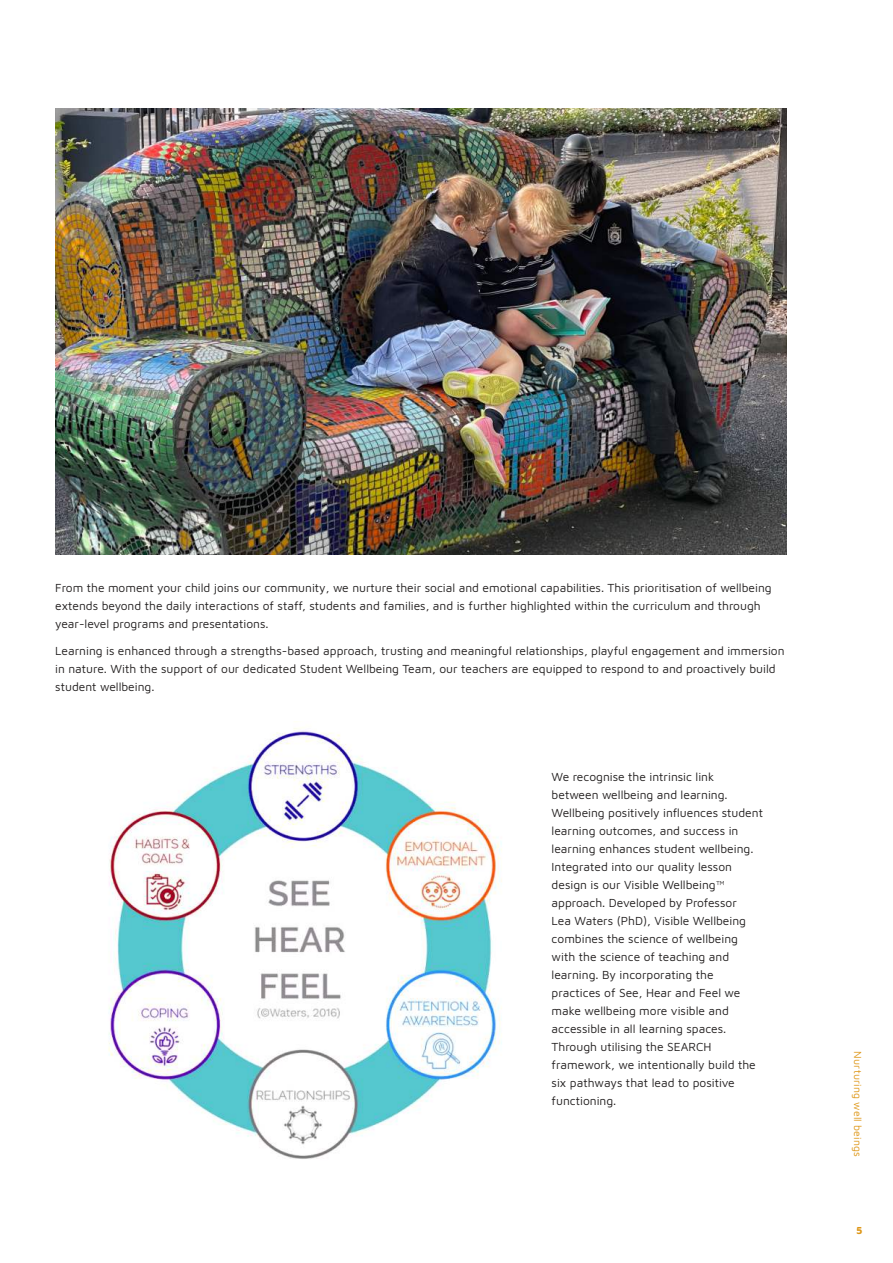
<style>
.page{position:relative;width:893px;height:1263px;background:#fff}
.page>*{position:absolute;margin:0;border:0;box-sizing:border-box;transform-origin:0 0}
.t1{font:12px/18px "Maven Pro";color:#221f1f}
.t2{font:10.5px "Maven Pro";letter-spacing:.02em;color:#de9718}
.t3{font:700 10.5px "Maven Pro";color:#de9718}
</style>
<div class="page">
<img style="left:55px;top:109px;width:731px;height:445px">
<img style="left:108px;top:728px;width:394px;height:431px">
<p class="t1" style="left:55px;top:578px;width:718px">From the moment your child joins our community, we nurture their social and emotional capabilities. This prioritisation of wellbeing extends beyond the daily interactions of staff, students and families, and is further highlighted within the curriculum and through year-level programs and presentations.</p>
<p class="t1" style="left:55px;top:641px;width:731px">Learning is enhanced through a strengths-based approach, trusting and meaningful relationships, playful engagement and immersion in nature. With the support of our dedicated Student Wellbeing Team, our teachers are equipped to respond to and proactively build student wellbeing.</p>
<p class="t1" style="left:552px;top:767px;width:213px">We recognise the intrinsic link between wellbeing and learning.<br>Wellbeing positively in昀氀uences student learning outcomes, and success in learning enhances student wellbeing.<br>Integrated into our quality lesson design is our Visible Wellbeing™ approach. Developed by Professor<br>Lea Waters (PhD), Visible Wellbeing combines the science of wellbeing with the science of teaching and learning. By incorporating the practices of See, Hear and Feel we make wellbeing more visible and accessible in all learning spaces.<br>Through utilising the SEARCH framework, we intentionally build the six pathways that lead to positive functioning.</p>
<p class="t2" style="left:865px;top:1051px;width:107px;rotate:90deg">Nurturing well beings</p>
<p class="t3" style="left:856px;top:1224px;width:8px">5</p>
</div>
